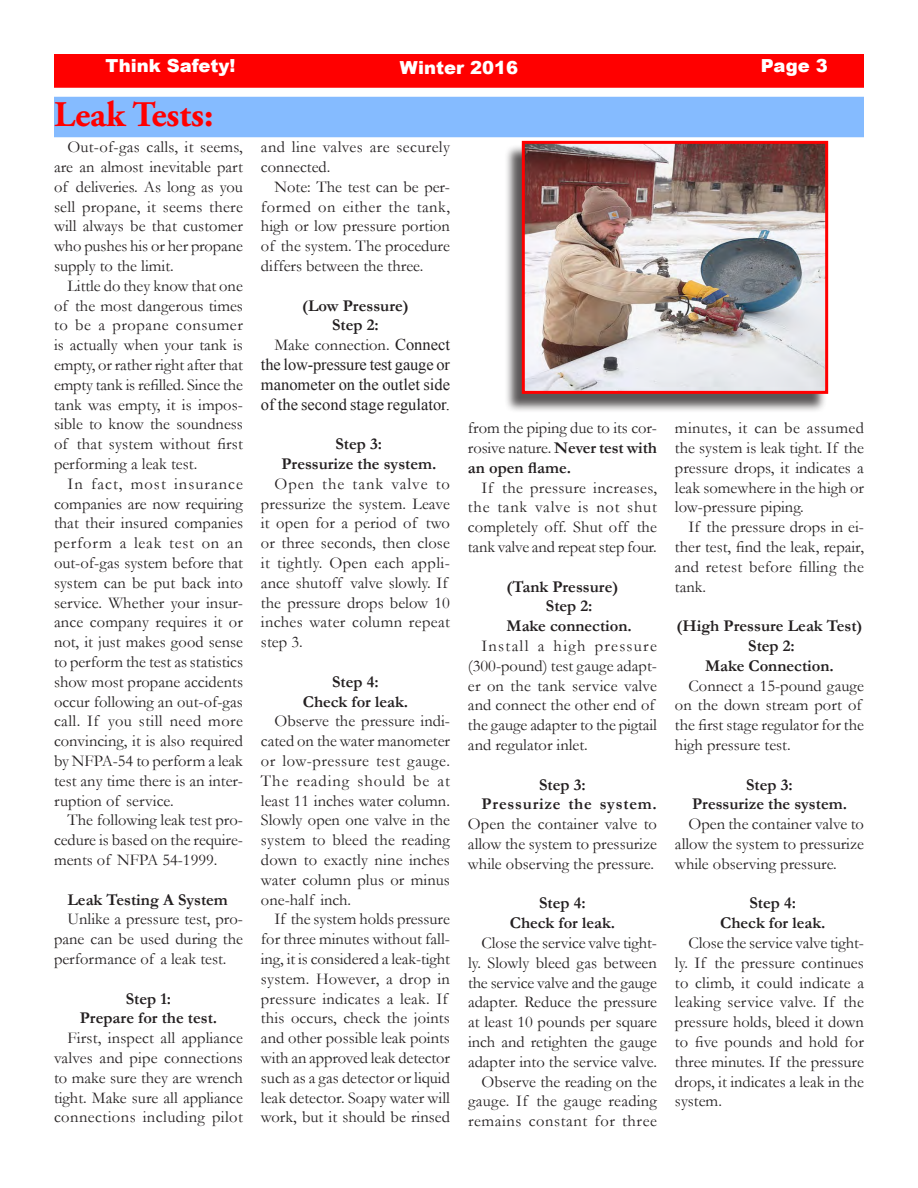
<style>
.page{position:relative;width:918px;height:1188px;background:#fff}
.page>*{position:absolute;margin:0;border:0;box-sizing:border-box;transform-origin:0 0}
.Headline{font:700 36px "Adobe Garamond Pro";color:#f00}
.t1{font:900 18px "Arial";color:#fff}
.Body_text{font:16.5px/19.8px "Garamond";color:#231f20;text-align:justify}
.Body_text-2{font:700 16.5px "Garamond";color:#231f20}
.Body_text-3{font:16.5px/19.8px "Times New Roman";color:#231f20;text-align:justify}
.Body_text-4{font:16.5px/19.8px "Garamond";letter-spacing:.02em;color:#231f20}
.s1{font-family:"Garamond"}
.s2{font-weight:700}
</style>
<div class="page">
<div style="left:56px;top:56px;width:806px;height:30px;background:#f00"></div>
<div style="left:54px;top:54px;width:810px;height:34px;border:3px solid #f00"></div>
<div style="left:55px;top:98px;width:808px;height:39px;background:#85bbff"></div>
<div style="left:54px;top:97px;width:810px;height:40px;border:2px solid #85bbff"></div>
<div style="left:504px;top:144px;width:323px;height:269px;background:#231f20;opacity:.75"></div>
<img style="left:526px;top:145px;width:298px;height:245px">
<div style="left:522px;top:141px;width:306px;height:253px;border:3px solid #f00"></div>
<p class="t1" style="left:105px;top:53px;width:132px">Think Safety!</p>
<p class="t1" style="left:400px;top:54px;width:120px">Winter 2016</p>
<p class="t1" style="left:761px;top:53px;width:68px">Page 3</p>
<p class="Headline" style="left:54px;top:94px;width:161px">Leak Tests:</p>
<p class="Body_text" style="left:54px;top:137px;width:190px;text-indent:13px">Out-of-gas calls, it seems, are an almost inevitable part of deliveries. As long as you sell propane, it seems there will always be that customer who pushes his or her propane supply to the limit.</p>
<p class="Body_text" style="left:54px;top:276px;width:191px;text-indent:13px">Little do they know that one of the most dangerous times to be a propane consumer is actually when your tank is empty, or rather right after that empty tank is refilled. Since the tank was empty, it is impos&shy;sible to know the soundness of that system without first performing a leak test.</p>
<p class="Body_text" style="left:54px;top:474px;width:191px;text-indent:13px">In fact, most insurance companies are now requiring that their insured companies perform a leak test on an out-of-gas system before that system can be put back into service. Whether your insur&shy;ance company requires it or not, it just makes good sense to perform the test as statistics show most propane accidents occur following an out-of-gas call. If you still need more convincing, it is also required by NFPA-54 to perform a leak test any time there is an inter&shy;ruption of service.</p>
<p class="Body_text" style="left:54px;top:810px;width:191px;text-indent:13px">The following leak test pro&shy;cedure is based on the require&shy;ments of NFPA 54-1999.</p>
<p class="Body_text-2" style="left:68px;top:889px;width:162px">Leak Testing A System</p>
<p class="Body_text" style="left:54px;top:909px;width:191px;text-indent:13px">Unlike a pressure test, pro&shy;pane can be used during the performance of a leak test.</p>
<p class="Body_text-2" style="left:126px;top:988px;width:47px">Step 1:</p>
<p class="Body_text-2" style="left:80px;top:1008px;width:139px">Prepare for the test.</p>
<p class="Body_text" style="left:54px;top:1028px;width:191px;text-indent:13px">First, inspect all appliance valves and pipe connections to make sure they are wrench tight. Make sure all appliance connections including pilot</p>
<p class="Body_text-4" style="left:261px;top:137px;width:191px">and line valves are securely connected.</p>
<p class="Body_text" style="left:261px;top:177px;width:191px;text-indent:13px">Note: The test can be per&shy;formed on either the tank, high or low pressure portion of the system. The procedure differs between the three.</p>
<p class="Body_text-2" style="left:302px;top:295px;width:108px">(Low Pressure)</p>
<p class="Body_text-2" style="left:332px;top:315px;width:48px">Step 2:</p>
<p class="Body_text-3" style="left:261px;top:334px;width:191px;text-indent:13px"><span class="s1">Make connection.</span> Connect the low-pressure test gauge or manometer on the outlet side of the second stage regulator.</p>
<p class="Body_text-2" style="left:336px;top:434px;width:48px">Step 3:</p>
<p class="Body_text-2" style="left:281px;top:454px;width:156px">Pressurize the system.</p>
<p class="Body_text" style="left:261px;top:474px;width:191px;text-align:left;text-indent:13px">Open the tank valve to pressurize the system. Leave it open for a period of two or three seconds, then close it tightly. Open each appli&shy;ance shutoff valve slowly. If the pressure drops below 10 inches water column repeat step 3.</p>
<p class="Body_text-2" style="left:332px;top:672px;width:48px">Step 4:</p>
<p class="Body_text-2" style="left:303px;top:691px;width:107px">Check for leak.</p>
<p class="Body_text" style="left:261px;top:711px;width:191px;text-indent:13px">Observe the pressure indi&shy;cated on the water manometer or low-pressure test gauge.<br>The reading should be at least 11 inches water column.<br>Slowly open one valve in the system to bleed the reading down to exactly nine inches water column plus or minus one-half inch.</p>
<p class="Body_text" style="left:261px;top:909px;width:191px;text-align:left;text-indent:13px">If the system holds pressure for three minutes without fall&shy;ing, it is considered a leak-tight system. However, a drop in pressure indicates a leak. If this occurs, check the joints and other possible leak points with an approved leak detector such as a gas detector or liquid leak detector. Soapy water will work, but it should be rinsed</p>
<p class="Body_text" style="left:675px;top:418px;width:191px">minutes, it can be assumed the system is leak tight. If the pressure drops, it indicates a leak somewhere in the high or low-pressure piping.</p>
<p class="Body_text" style="left:675px;top:517px;width:191px;text-indent:13px">If the pressure drops in ei&shy;ther test, find the leak, repair, and retest before filling the tank.</p>
<p class="Body_text-2" style="left:677px;top:616px;width:187px">(High Pressure Leak Test)</p>
<p class="Body_text-2" style="left:748px;top:636px;width:48px">Step 2:</p>
<p class="Body_text-2" style="left:705px;top:656px;width:130px">Make Connection.</p>
<p class="Body_text" style="left:675px;top:675px;width:191px;text-align:left;text-indent:13px">Connect a 15-pound gauge on the down stream port of the first stage regulator for the high pressure test.</p>
<p class="Body_text-2" style="left:746px;top:774px;width:48px">Step 3:</p>
<p class="Body_text-2" style="left:692px;top:794px;width:156px">Pressurize the system.</p>
<p class="Body_text" style="left:675px;top:814px;width:191px;text-indent:13px">Open the container valve to allow the system to pressurize while observing pressure.</p>
<p class="Body_text-2" style="left:750px;top:893px;width:48px">Step 4:</p>
<p class="Body_text-2" style="left:720px;top:913px;width:107px">Check for leak.</p>
<p class="Body_text" style="left:675px;top:933px;width:191px;text-indent:13px">Close the service valve tight&shy;ly. If the pressure continues to climb, it could indicate a leaking service valve. If the pressure holds, bleed it down to five pounds and hold for three minutes. If the pressure drops, it indicates a leak in the system.</p>
<p class="Body_text" style="left:468px;top:418px;width:191px">from the piping due to its cor&shy;rosive nature. <span class="s2">Never test with an open flame.</span></p>
<p class="Body_text" style="left:468px;top:477px;width:191px;text-indent:13px">If the pressure increases, the tank valve is not shut completely off. Shut off the tank valve and repeat step four.</p>
<p class="Body_text-2" style="left:507px;top:576px;width:113px">(Tank Pressure)</p>
<p class="Body_text-2" style="left:546px;top:596px;width:48px">Step 2:</p>
<p class="Body_text-2" style="left:507px;top:616px;width:127px">Make connection.</p>
<p class="Body_text" style="left:468px;top:636px;width:191px;text-align:left;text-indent:13px">Install a high pressure (300-pound) test gauge adapt&shy;er on the tank service valve and connect the other end of the gauge adapter to the pigtail and regulator inlet.</p>
<p class="Body_text-2" style="left:539px;top:774px;width:48px">Step 3:</p>
<p class="Body_text" style="left:468px;top:794px;width:191px;text-indent:13px"><span class="s2">Pressurize the system.<br></span>Open the container valve to allow the system to pressurize while observing the pressure.</p>
<p class="Body_text-2" style="left:539px;top:893px;width:48px">Step 4:</p>
<p class="Body_text-2" style="left:510px;top:913px;width:107px">Check for leak.</p>
<p class="Body_text" style="left:468px;top:933px;width:191px;text-indent:13px">Close the service valve tight&shy;ly. Slowly bleed gas between the service valve and the gauge adapter. Reduce the pressure at least 10 pounds per square inch and retighten the gauge adapter into the service valve.</p>
<p class="Body_text" style="left:468px;top:1071px;width:191px;text-indent:13px">Observe the reading on the gauge. If the gauge reading remains constant for three</p>
</div>
